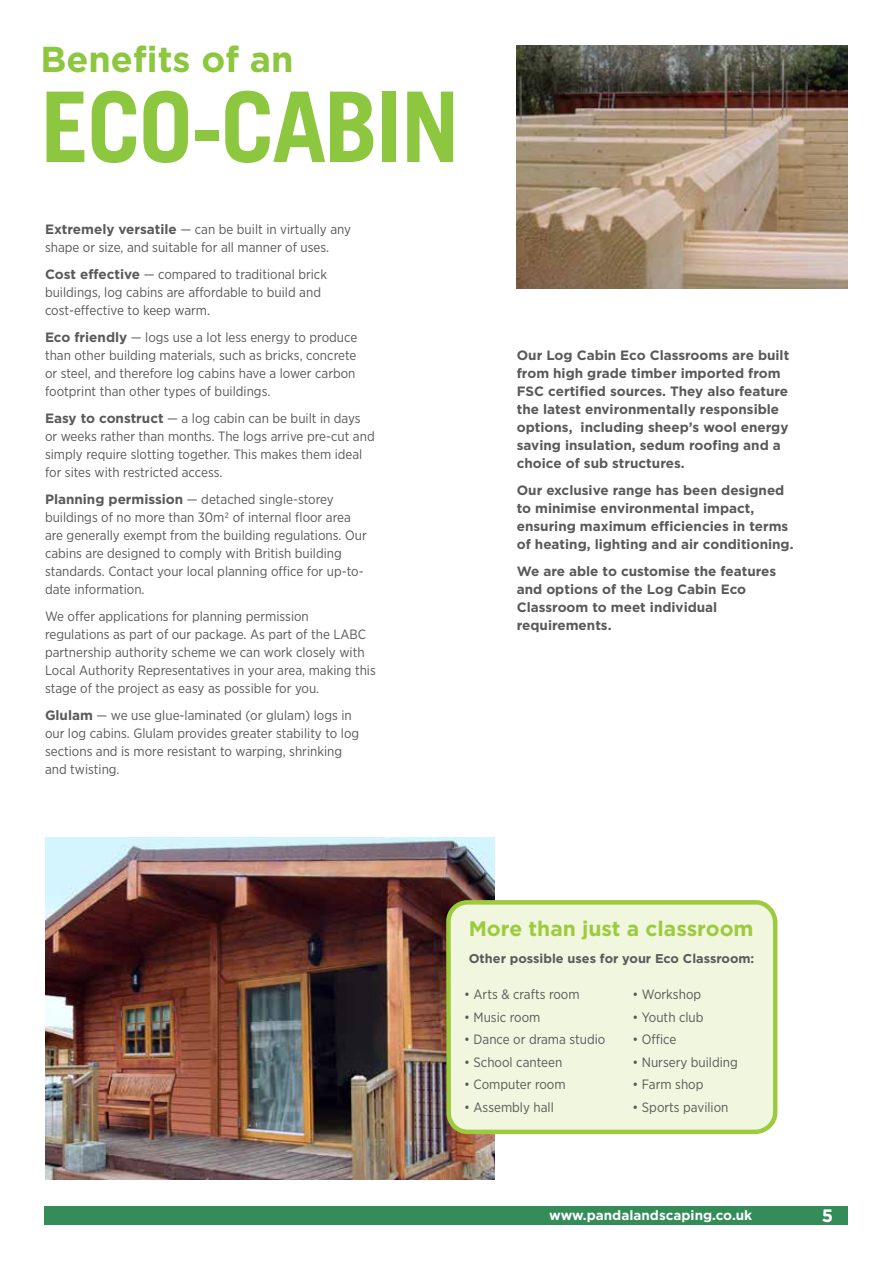
<style>
.page{position:relative;width:893px;height:1263px;background:#fff}
.page>*{position:absolute;margin:0;border:0;box-sizing:border-box;transform-origin:0 0}
.t1{font:700 97.5px "Trade Gothic LT";letter-spacing:-.025em;color:#8dc63f}
.t2{font:700 36px "Gotham";color:#8dc63f}
.t3{font:700 21px "Gotham";color:#9ccb3e}
.t4{font:700 18px "Gotham";color:#fff}
.t5{font:13.5px/18px "Gotham Narrow";color:#58595b}
.t6{font:700 13.5px/18px "Gotham";color:#58595b}
.t7{font:700 13.5px "Gotham";color:#fff}
.t8{font:700 12.75px "Gotham";color:#58595b}
.s1{font-family:"Gotham";font-weight:700}
</style>
<div class="page">
<div style="left:45px;top:1206px;width:803px;height:18px;background:#348d58"></div>
<img style="left:517px;top:45px;width:331px;height:243px">
<img style="left:45px;top:837px;width:449px;height:342px">
<div style="left:448px;top:902px;width:327px;height:230px;background:#f1f6de;border-radius:19px"></div>
<div style="left:446px;top:900px;width:331px;height:234px;border:4px solid #9ccb3e;border-radius:19px"></div>
<h2 class="t2" style="left:41px;top:38px;width:255px">Benefits of an</h2>
<h1 class="t1" style="left:41px;top:67px;width:421px">ECO-CABIN</h1>
<p class="t5" style="left:45px;top:220px;width:308px"><span class="s1">Extremely versatile</span> — can be built in virtually any shape or size, and suitable for all manner of uses.</p>
<p class="t5" style="left:45px;top:265px;width:284px"><span class="s1">Cost effective</span> — compared to traditional brick buildings, log cabins are affordable to build and cost-effective to keep warm.</p>
<p class="t5" style="left:45px;top:328px;width:314px"><span class="s1">Eco friendly</span> — logs use a lot less energy to produce than other building materials, such as bricks, concrete or steel, and therefore log cabins have a lower carbon footprint than other types of buildings.</p>
<p class="t5" style="left:45px;top:409px;width:331px"><span class="s1">Easy to construct</span> — a log cabin can be built in days or weeks rather than months. The logs arrive pre-cut and simply require slotting together. This makes them ideal for sites with restricted access.</p>
<p class="t5" style="left:45px;top:490px;width:323px"><span class="s1">Planning permission</span> — detached single-storey buildings of no more than 30m2 of internal floor area are generally exempt from the building regulations. Our cabins are designed to comply with British building standards. Contact your local planning office for up-to&shy;date information.</p>
<p class="t5" style="left:45px;top:607px;width:332px">We offer applications for planning permission regulations as part of our package. As part of the LABC partnership authority scheme we can work closely with Local Authority Representatives in your area, making this stage of the project as easy as possible for you.</p>
<p class="t5" style="left:45px;top:706px;width:316px"><span class="s1">Glulam</span> — we use glue-laminated (or glulam) logs in our log cabins. Glulam provides greater stability to log sections and is more resistant to warping, shrinking and twisting.</p>
<p class="t6" style="left:517px;top:346px;width:274px">Our Log Cabin Eco Classrooms are built from high grade timber imported from FSC certified sources. They also feature the latest environmentally responsible options, including sheep’s wool energy saving insulation, sedum roofing and a choice of sub structures.</p>
<p class="t6" style="left:517px;top:481px;width:278px">Our exclusive range has been designed to minimise environmental impact, ensuring maximum efficiencies in terms of heating, lighting and air conditioning.</p>
<p class="t6" style="left:517px;top:562px;width:261px">We are able to customise the features and options of the Log Cabin Eco<br>Classroom to meet individual requirements.</p>
<h3 class="t3" style="left:469px;top:916px;width:286px">More than just a classroom</h3>
<p class="t8" style="left:469px;top:951px;width:287px">Other possible uses for your Eco Classroom:</p>
<p class="t5" style="left:464px;top:985px;width:117px">• Arts &amp; crafts room</p>
<p class="t5" style="left:464px;top:1007px;width:78px">• Music room</p>
<p class="t5" style="left:464px;top:1030px;width:143px">• Dance or drama studio</p>
<p class="t5" style="left:464px;top:1052px;width:100px">• School canteen</p>
<p class="t5" style="left:464px;top:1075px;width:103px">• Computer room</p>
<p class="t5" style="left:464px;top:1098px;width:91px">• Assembly hall</p>
<p class="t5" style="left:633px;top:985px;width:70px">• Workshop</p>
<p class="t5" style="left:633px;top:1008px;width:73px">• Youth club</p>
<p class="t5" style="left:633px;top:1030px;width:45px">• Office</p>
<p class="t5" style="left:633px;top:1053px;width:107px">• Nursery building</p>
<p class="t5" style="left:633px;top:1075px;width:72px">• Farm shop</p>
<p class="t5" style="left:633px;top:1098px;width:97px">• Sports pavilion</p>
<p class="t7" style="left:549px;top:1207px;width:204px">www.pandalandscaping.co.uk</p>
<h3 class="t4" style="left:822px;top:1205px;width:13px">5</h3>
</div>
